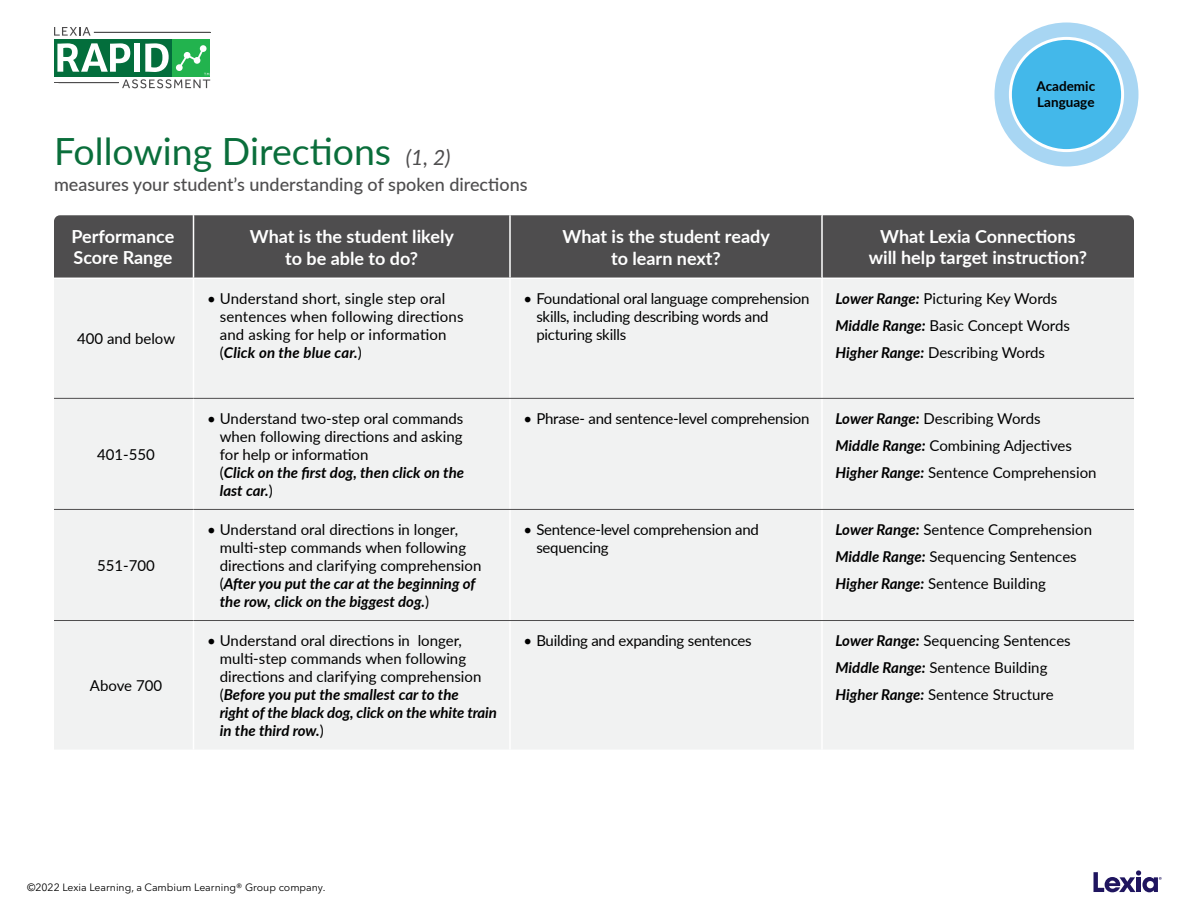
<style>
.page{position:relative;width:1188px;height:918px;background:#fff}
.page>*{position:absolute;margin:0;border:0;box-sizing:border-box;transform-origin:0 0}
.Table_Label{font:37.5px "Lato";color:#0a6e3b}
.Table_Subhead{font:700 18px/21.6px "Lato";color:#fff;text-align:center}
.Table_Subhead-2{font:500 18px "Lato";color:#4e4d4e}
.Body_Text{font:15px/18px "Lato";color:#000}
.Table_Label-2{font:700 13.5px/16.2px "Lato";color:#000}
.t1{font:10.5px "Avenir Next LT Pro";color:#000}
.s1{font-style:italic;font-size:21px;color:#4e4d4e}
.s2{font-weight:700;font-style:italic}
</style>
<div class="page">
<div style="left:54px;top:39px;width:118px;height:37px;background:#036e3c"></div>
<div style="left:172px;top:39px;width:38px;height:37px;background:#22b34e"></div>
<hr style="left:94px;top:32px;width:116px;height:1px;background:#4e4d4e">
<svg style="left:54px;top:27px;width:37px;height:9px"></svg>
<hr style="left:54px;top:82px;width:65px;height:1px;background:#4e4d4e">
<svg style="left:57px;top:43px;width:153px;height:45px"></svg>
<div style="left:54px;top:279px;width:1080px;height:470px;background:#f1f2f2"></div>
<hr style="left:193px;top:279px;width:1px;height:119px;background:#fff">
<hr style="left:509px;top:279px;width:2px;height:119px;background:#fff">
<hr style="left:821px;top:279px;width:2px;height:119px;background:#fff">
<hr style="left:193px;top:399px;width:1px;height:110px;background:#fff">
<hr style="left:509px;top:399px;width:2px;height:110px;background:#fff">
<hr style="left:821px;top:399px;width:2px;height:110px;background:#fff">
<hr style="left:193px;top:510px;width:1px;height:110px;background:#fff">
<hr style="left:509px;top:510px;width:2px;height:110px;background:#fff">
<hr style="left:821px;top:510px;width:2px;height:110px;background:#fff">
<hr style="left:193px;top:621px;width:1px;height:129px;background:#fff">
<hr style="left:509px;top:621px;width:2px;height:129px;background:#fff">
<hr style="left:821px;top:621px;width:2px;height:129px;background:#fff">
<hr style="left:54px;top:398px;width:140px;height:1px;background:#4e4d4e">
<hr style="left:194px;top:398px;width:316px;height:1px;background:#4e4d4e">
<hr style="left:510px;top:398px;width:312px;height:1px;background:#4e4d4e">
<hr style="left:822px;top:398px;width:312px;height:1px;background:#4e4d4e">
<hr style="left:54px;top:509px;width:140px;height:1px;background:#4e4d4e">
<hr style="left:194px;top:509px;width:316px;height:1px;background:#4e4d4e">
<hr style="left:510px;top:509px;width:312px;height:1px;background:#4e4d4e">
<hr style="left:822px;top:509px;width:312px;height:1px;background:#4e4d4e">
<hr style="left:54px;top:620px;width:140px;height:1px;background:#4e4d4e">
<hr style="left:194px;top:620px;width:316px;height:1px;background:#4e4d4e">
<hr style="left:510px;top:620px;width:312px;height:1px;background:#4e4d4e">
<hr style="left:822px;top:620px;width:312px;height:1px;background:#4e4d4e">
<div style="left:54px;top:215px;width:1080px;height:63px;background:#4e4d4e"></div>
<div style="left:994px;top:22px;width:144px;height:144px;background:#a8d6f3;border-radius:50%"></div>
<div style="left:1010px;top:38px;width:113px;height:113px;background:#43b8ea;border-radius:50%"></div>
<div style="left:1009px;top:37px;width:115px;height:115px;border:3px solid #fff;border-radius:50%"></div>
<svg style="left:1094px;top:870px;width:68px;height:22px"></svg>
<p class="Table_Label-2" style="left:1037px;top:78px;width:60px">Academic<br>Language</p>
<p class="Table_Label" style="left:54px;top:125px;width:398px">Following Directions <span class="s1">(1, 2)</span></p>
<p class="Table_Subhead-2" style="left:54px;top:172px;width:475px">measures your student’s understanding of spoken directions</p>
<p class="Table_Subhead" style="left:72px;top:225px;width:104px;text-align:left">Performance<br>Score Range</p>
<p class="Table_Subhead" style="left:250px;top:225px;width:206px">What is the student likely to be able to do?</p>
<p class="Table_Subhead" style="left:563px;top:225px;width:209px">What is the student ready to learn next?</p>
<p class="Table_Subhead" style="left:869px;top:225px;width:220px">What Lexia Connections will help target instruction?</p>
<p class="Body_Text" style="left:77px;top:329px;width:100px">400 and below</p>
<p class="Body_Text" style="left:97px;top:445px;width:59px">401-550</p>
<p class="Body_Text" style="left:97px;top:556px;width:59px">551-700</p>
<p class="Body_Text" style="left:90px;top:676px;width:74px">Above 700</p>
<p class="Body_Text" style="left:220px;top:289px;width:245px;text-indent:-13px">• Understand short, single step oral sentences when following directions and asking for help or information (<span class="s2">Click on the blue car.</span>)</p>
<p class="Body_Text" style="left:536px;top:289px;width:275px;text-indent:-13px">• Foundational oral language comprehension skills, including describing words and picturing skills</p>
<p class="Body_Text" style="left:836px;top:289px;width:223px"><span class="s2">Lower Range:</span> Picturing Key Words</p>
<p class="Body_Text" style="left:836px;top:316px;width:236px"><span class="s2">Middle Range:</span> Basic Concept Words</p>
<p class="Body_Text" style="left:836px;top:343px;width:211px"><span class="s2">Higher Range:</span> Describing Words</p>
<p class="Body_Text" style="left:220px;top:409px;width:246px;text-indent:-13px">• Understand two-step oral commands when following directions and asking for help or information<br>(<span class="s2">Click on the first dog, then click on the last car.</span>)</p>
<p class="Body_Text" style="left:524px;top:409px;width:287px">• Phrase- and sentence-level comprehension</p>
<p class="Body_Text" style="left:836px;top:409px;width:207px"><span class="s2">Lower Range:</span> Describing Words</p>
<p class="Body_Text" style="left:836px;top:436px;width:238px"><span class="s2">Middle Range:</span> Combining Adjectives</p>
<p class="Body_Text" style="left:836px;top:463px;width:263px"><span class="s2">Higher Range:</span> Sentence Comprehension</p>
<p class="Body_Text" style="left:220px;top:520px;width:263px;text-indent:-13px">• Understand oral directions in longer, multi-step commands when following directions and clarifying comprehension (<span class="s2">After you put the car at the beginning of the row, click on the biggest dog.</span>)</p>
<p class="Body_Text" style="left:536px;top:520px;width:224px;text-indent:-13px">• Sentence-level comprehension and sequencing</p>
<p class="Body_Text" style="left:836px;top:520px;width:258px"><span class="s2">Lower Range:</span> Sentence Comprehension</p>
<p class="Body_Text" style="left:836px;top:547px;width:243px"><span class="s2">Middle Range:</span> Sequencing Sentences</p>
<p class="Body_Text" style="left:836px;top:574px;width:212px"><span class="s2">Higher Range:</span> Sentence Building</p>
<p class="Body_Text" style="left:220px;top:631px;width:279px;text-indent:-13px">• Understand oral directions in longer, multi-step commands when following directions and clarifying comprehension (<span class="s2">Before you put the smallest car to the<br>right of the black dog, click on the white train in the third row.</span>)</p>
<p class="Body_Text" style="left:524px;top:631px;width:230px">• Building and expanding sentences</p>
<p class="Body_Text" style="left:836px;top:631px;width:237px"><span class="s2">Lower Range:</span> Sequencing Sentences</p>
<p class="Body_Text" style="left:836px;top:658px;width:213px"><span class="s2">Middle Range:</span> Sentence Building</p>
<p class="Body_Text" style="left:836px;top:685px;width:220px"><span class="s2">Higher Range:</span> Sentence Structure</p>
<p class="t1" style="left:27px;top:881px;width:300px">©2022 Lexia Learning, a Cambium Learning® Group company.</p>
</div>
